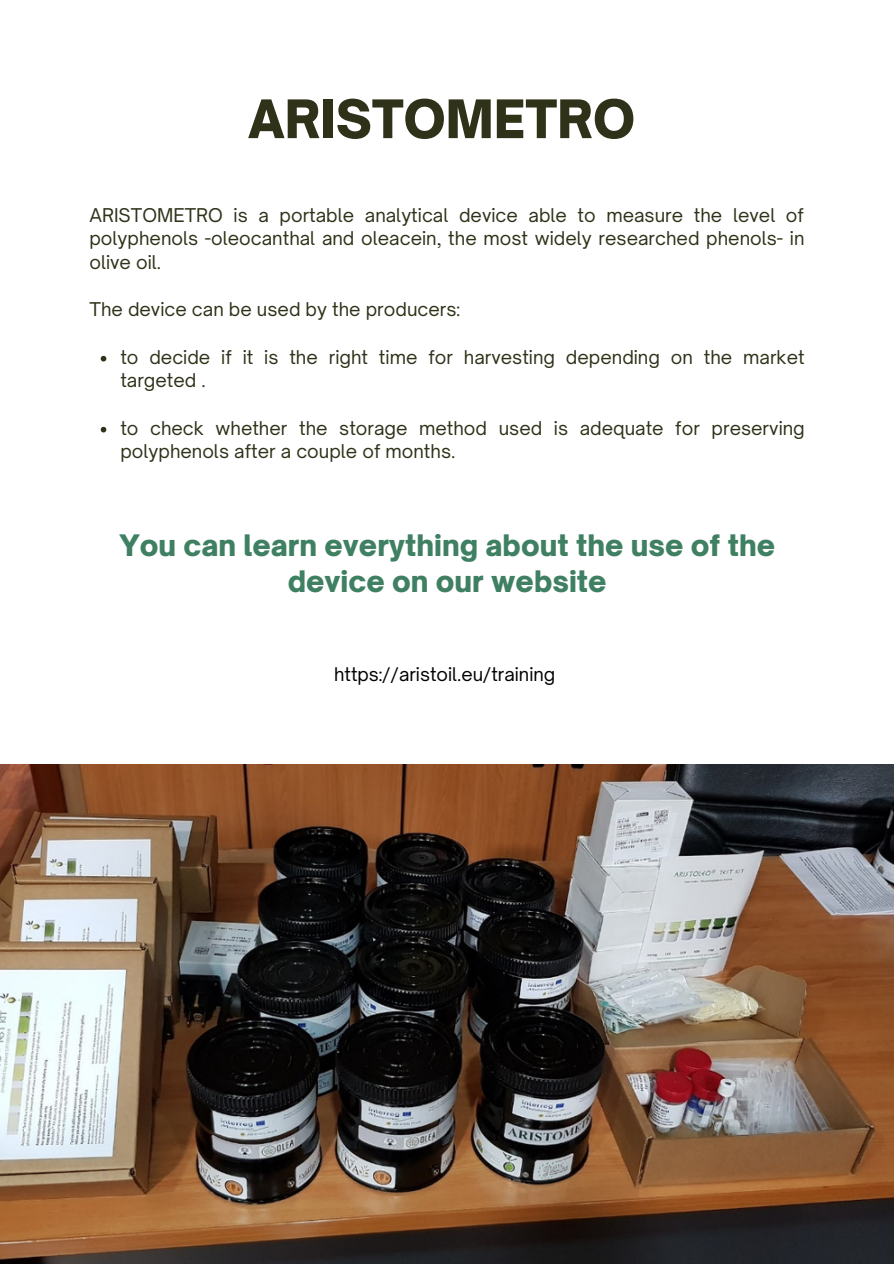
<style>
.page{position:relative;width:894px;height:1264px;background:#fff}
.page>*{position:absolute;margin:0;border:0;box-sizing:border-box;transform-origin:0 0}
.t1{font:900 50.7px "Open Sauce One";color:#2f3219}
.t2{font:900 28.35px/36px "Open Sauce One";color:#3f7f62;text-align:center}
.t3{font:18.15px/23.7px "Open Sauce One";color:#2f3219}
.t4{font:18px "Open Sauce One";color:#000}
</style>
<div class="page">
<img style="left:0;top:764px;width:893px;height:499px">
<svg style="left:101px;top:356px;width:5px;height:5px"></svg>
<svg style="left:101px;top:427px;width:5px;height:5px"></svg>
<h1 class="t1" style="left:248px;top:87px;width:388px">ARISTOMETRO</h1>
<p class="t3" style="left:89px;top:203px;width:716px;text-align:justify">ARISTOMETRO is a portable analytical device able to measure the level of polyphenols -oleocanthal and oleacein, the most widely researched phenols- in olive oil.</p>
<p class="t3" style="left:89px;top:298px;width:372px">The device can be used by the producers:</p>
<p class="t3" style="left:120px;top:345px;width:685px">to decide if it is the right time for harvesting depending on the market targeted .</p>
<p class="t3" style="left:120px;top:416px;width:685px">to check whether the storage method used is adequate for preserving polyphenols after a couple of months.</p>
<h2 class="t2" style="left:119px;top:526px;width:657px">You can learn everything about the use of the device on our website</h2>
<p class="t4" style="left:334px;top:662px;width:223px">https://aristoil.eu/training</p>
</div>
